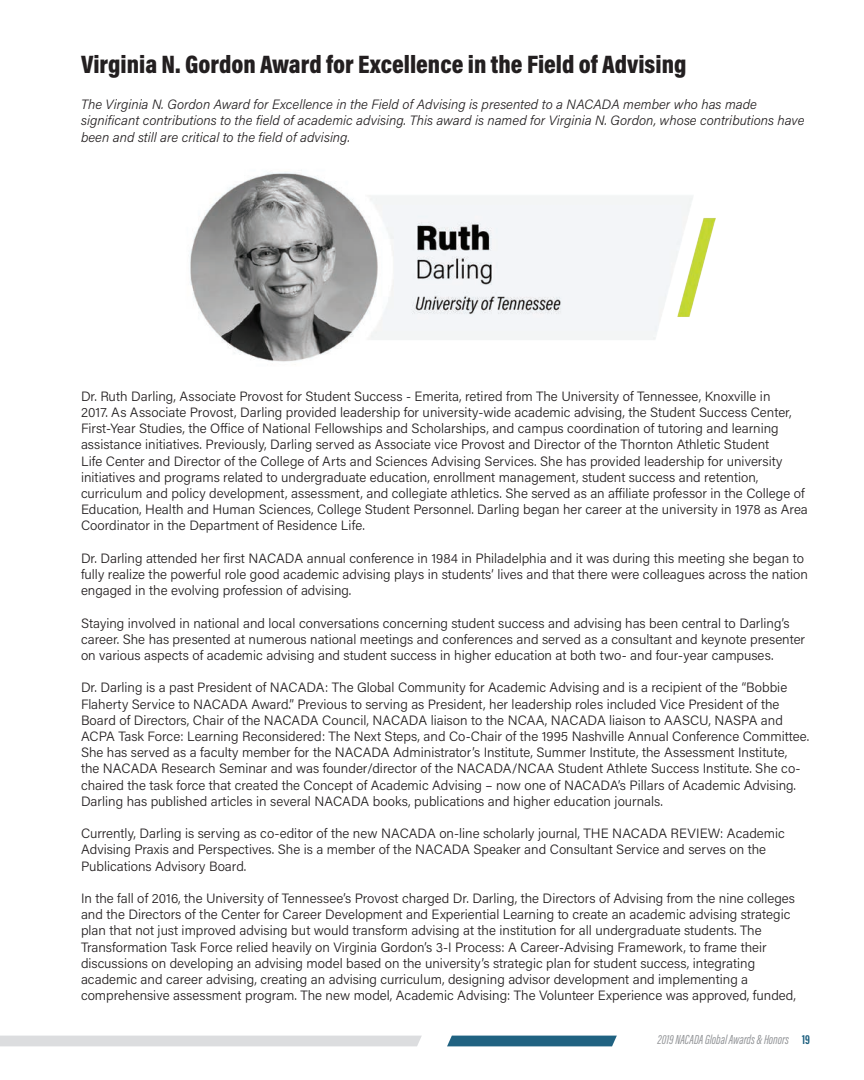
<style>
.page{position:relative;width:864px;height:1080px;background:#fff}
.page>*{position:absolute;margin:0;border:0;box-sizing:border-box;transform-origin:0 0}
.t1{font:900 25.5px "Acumin Pro Cond";color:#231f20}
.t2{font:300 13.5px/16.2px "Acumin Pro";color:#231f20}
.t3{font:italic 300 13.5px/16.2px "Acumin Pro";color:#231f20}
.t4{font:italic 13.5px "Acumin Pro Extra Cond";color:#939598}
.s1{font-weight:700;font-style:normal;color:#206281}
</style>
<div class="page">
<div style="left:447px;top:1036px;width:170px;height:10px;background:#206281"></div>
<div style="left:0;top:1036px;width:422px;height:10px;background:#dcdddf"></div>
<img style="left:190px;top:172px;width:526px;height:190px">
<h1 class="t1" style="left:81px;top:47px;width:607px">Virginia N. Gordon Award for Excellence in the Field of Advising</h1>
<p class="t3" style="left:81px;top:96px;width:725px">The Virginia N. Gordon Award for Excellence in the Field of Advising is presented to a NACADA member who has made significant contributions to the field of academic advising. This award is named for Virginia N. Gordon, whose contributions have been and still are critical to the field of advising.</p>
<p class="t2" style="left:81px;top:387px;width:728px">Dr. Ruth Darling, Associate Provost for Student Success - Emerita, retired from The University of Tennessee, Knoxville in<br>2017. As Associate Provost, Darling provided leadership for university-wide academic advising, the Student Success Center, First-Year Studies, the Office of National Fellowships and Scholarships, and campus coordination of tutoring and learning assistance initiatives. Previously, Darling served as Associate vice Provost and Director of the Thornton Athletic Student<br>Life Center and Director of the College of Arts and Sciences Advising Services. She has provided leadership for university initiatives and programs related to undergraduate education, enrollment management, student success and retention, curriculum and policy development, assessment, and collegiate athletics. She served as an affiliate professor in the College of Education, Health and Human Sciences, College Student Personnel. Darling began her career at the university in 1978 as Area Coordinator in the Department of Residence Life.</p>
<p class="t2" style="left:81px;top:549px;width:729px">Dr. Darling attended her first NACADA annual conference in 1984 in Philadelphia and it was during this meeting she began to fully realize the powerful role good academic advising plays in students’ lives and that there were colleagues across the nation engaged in the evolving profession of advising.</p>
<p class="t2" style="left:81px;top:614px;width:726px">Staying involved in national and local conversations concerning student success and advising has been central to Darling’s career. She has presented at numerous national meetings and conferences and served as a consultant and keynote presenter on various aspects of academic advising and student success in higher education at both two- and four-year campuses.</p>
<p class="t2" style="left:81px;top:679px;width:730px">Dr. Darling is a past President of NACADA: The Global Community for Academic Advising and is a recipient of the “Bobbie Flaherty Service to NACADA Award.” Previous to serving as President, her leadership roles included Vice President of the Board of Directors, Chair of the NACADA Council, NACADA liaison to the NCAA, NACADA liaison to AASCU, NASPA and ACPA Task Force: Learning Reconsidered: The Next Steps, and Co-Chair of the 1995 Nashville Annual Conference Committee.<br>She has served as a faculty member for the NACADA Administrator’s Institute, Summer Institute, the Assessment Institute,<br>the NACADA Research Seminar and was founder/director of the NACADA/NCAA Student Athlete Success Institute. She co&shy;chaired the task force that created the Concept of Academic Advising – now one of NACADA’s Pillars of Academic Advising.<br>Darling has published articles in several NACADA books, publications and higher education journals.</p>
<p class="t2" style="left:81px;top:825px;width:705px">Currently, Darling is serving as co-editor of the new NACADA on-line scholarly journal, THE NACADA REVIEW: Academic<br>Advising Praxis and Perspectives. She is a member of the NACADA Speaker and Consultant Service and serves on the<br>Publications Advisory Board.</p>
<p class="t2" style="left:81px;top:890px;width:717px">In the fall of 2016, the University of Tennessee’s Provost charged Dr. Darling, the Directors of Advising from the nine colleges and the Directors of the Center for Career Development and Experiential Learning to create an academic advising strategic plan that not just improved advising but would transform advising at the institution for all undergraduate students. The Transformation Task Force relied heavily on Virginia Gordon’s 3-I Process: A Career-Advising Framework, to frame their discussions on developing an advising model based on the university’s strategic plan for student success, integrating academic and career advising, creating an advising curriculum, designing advisor development and implementing a comprehensive assessment program. The new model, Academic Advising: The Volunteer Experience was approved, funded,</p>
<p class="t4" style="left:658px;top:1032px;width:154px">2019 NACADA Global Awards &amp; Honors <span class="s1">19</span></p>
</div>
